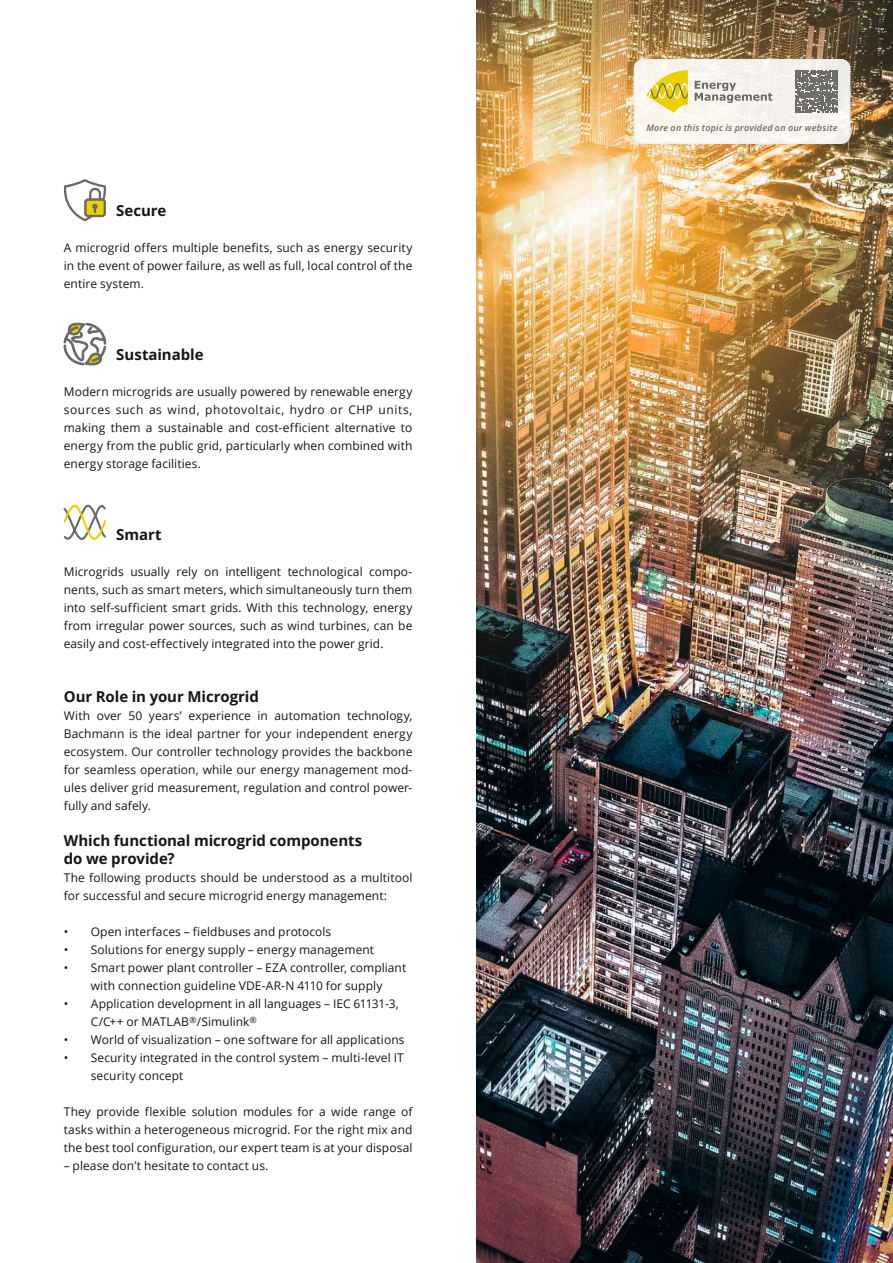
<style>
.page{position:relative;width:893px;height:1263px;background:#fff}
.page>*{position:absolute;margin:0;border:0;box-sizing:border-box;transform-origin:0 0}
.t1{font:700 15px/18px "Open Sans";letter-spacing:-.005em;color:#151616}
.t2{font:12px/18px "Open Sans";letter-spacing:.005em;color:#151616;text-align:justify}
.t3{font:italic 600 9px "Open Sans";letter-spacing:.025em;color:#686868}
</style>
<div class="page">
<img style="left:476px;top:0;width:417px;height:1263px">
<div style="left:634px;top:60px;width:216px;height:83px;background:#f8f3ec;border-radius:9px"></div>
<div style="left:634px;top:59px;width:216px;height:85px;border:2px solid #eceded;border-radius:9px"></div>
<svg style="left:646px;top:70px;width:42px;height:43px"></svg>
<svg style="left:695px;top:81px;width:77px;height:22px"></svg>
<svg style="left:795px;top:70px;width:43px;height:43px"></svg>
<svg style="left:64px;top:323px;width:42px;height:43px"></svg>
<svg style="left:64px;top:179px;width:42px;height:42px"></svg>
<svg style="left:63px;top:504px;width:43px;height:36px"></svg>
<p class="t1" style="left:116px;top:201px;width:52px">Secure</p>
<p class="t2" style="left:64px;top:238px;width:350px">A microgrid offers multiple benefits, such as energy security in the event of power failure, as well as full, local control of the entire system.</p>
<p class="t1" style="left:116px;top:345px;width:89px">Sustainable</p>
<p class="t2" style="left:64px;top:382px;width:350px">Modern microgrids are usually powered by renewable energy sources such as wind, photovoltaic, hydro or CHP units, making them a sustainable and cost-efficient alternative to energy from the public grid, particularly when combined with energy storage facilities.</p>
<p class="t1" style="left:116px;top:525px;width:47px">Smart</p>
<p class="t2" style="left:64px;top:562px;width:350px">Microgrids usually rely on intelligent technological compo&shy;nents, such as smart meters, which simultaneously turn them into self-sufficient smart grids. With this technology, energy from irregular power sources, such as wind turbines, can be easily and cost-effectively integrated into the power grid.</p>
<p class="t1" style="left:64px;top:687px;width:197px">Our Role in your Microgrid</p>
<p class="t2" style="left:64px;top:706px;width:350px">With over 50 years’ experience in automation technology, Bachmann is the ideal partner for your independent energy ecosystem. Our controller technology provides the backbone for seamless operation, while our energy management mod&shy;ules deliver grid measurement, regulation and control power&shy;fully and safely.</p>
<p class="t1" style="left:64px;top:831px;width:300px">Which functional microgrid components do we provide?</p>
<p class="t2" style="left:64px;top:868px;width:350px">The following products should be understood as a multitool for successful and secure microgrid energy management:</p>
<p class="t2" style="left:64px;top:922px;width:269px">• Open interfaces – fieldbuses and protocols</p>
<p class="t2" style="left:64px;top:940px;width:312px">• Solutions for energy supply – energy management</p>
<p class="t2" style="left:64px;top:958px;width:344px;text-align:center">• Smart power plant controller – EZA controller, compliant with connection guideline VDE-AR-N 4110 for supply</p>
<p class="t2" style="left:91px;top:994px;width:310px;text-indent:-27px">• Application development in all languages – IEC 61131-3,<br>C/C++ or MATLAB<sup>®</sup>/Simulink<sup>®</sup></p>
<p class="t2" style="left:64px;top:1030px;width:342px">• World of visualization – one software for all applications</p>
<p class="t2" style="left:91px;top:1048px;width:315px;text-indent:-27px">• Security integrated in the control system – multi-level IT security concept</p>
<p class="t2" style="left:64px;top:1102px;width:350px">They provide flexible solution modules for a wide range of tasks within a heterogeneous microgrid. For the right mix and the best tool configuration, our expert team is at your disposal</p>
<p class="t2" style="left:64px;top:1156px;width:206px">– please don’t hesitate to contact us.</p>
<p class="t3" style="left:646px;top:122px;width:193px">More on this topic is provided on our website</p>
</div>
